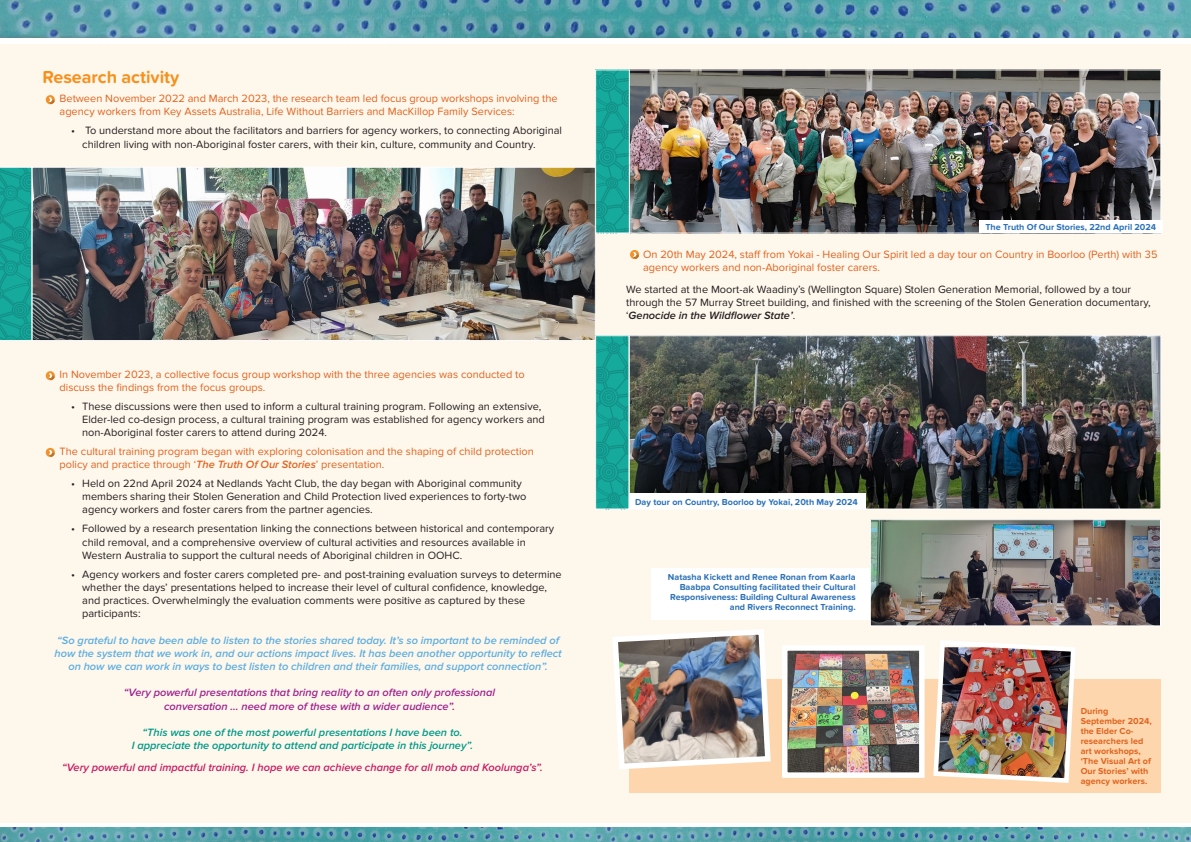
<style>
.page{position:relative;width:1191px;height:842px;background:#fff}
.page>*{position:absolute;margin:0;border:0;box-sizing:border-box;transform-origin:0 0}
.t1{font:700 18px "Proxima Nova Soft";letter-spacing:-.005em;color:#f6911e}
.t2{font:11px/13.2px "Proxima Nova Soft";color:#231f20}
.t3{font:11px/13.2px "Proxima Nova Soft";color:#e1631e}
.t4{font:italic 600 11px/13.2px "Proxima Nova";color:#5daee0;text-align:center}
.t5{font:italic 600 11px "Proxima Nova";color:#9f238e}
.t6{font:italic 600 11px/13.2px "Proxima Nova";color:#098;text-align:center}
.t7{font:italic 600 11px "Proxima Nova";color:#c71c62}
.t8{font:700 9px/10px "Proxima Nova Soft";color:#2a70b8;text-align:right}
.t9{font:700 9px/10px "Proxima Nova Soft";color:#e1631e}
.s1{font-family:"Proxima Nova";font-weight:600;font-style:italic}
</style>
<div class="page">
<div style="left:0;top:44px;width:1191px;height:778px;background:#fef7ec"></div>
<img style="left:0;top:828px;width:1191px;height:14px">
<img style="left:0;top:0;width:1191px;height:38px">
<img style="left:34px;top:169px;width:559px;height:170px">
<div style="left:32px;top:167px;width:563px;height:174px;border:1px solid #fff"></div>
<div style="left:46px;top:95px;width:9px;height:9px;background:#f39228;border-radius:50%"></div>
<svg style="left:49px;top:97px;width:6px;height:7px"></svg>
<div style="left:46px;top:371px;width:9px;height:9px;background:#f39228;border-radius:50%"></div>
<svg style="left:49px;top:373px;width:6px;height:7px"></svg>
<svg style="left:46px;top:448px;width:9px;height:9px"></svg>
<svg style="left:49px;top:450px;width:6px;height:7px"></svg>
<img style="left:629px;top:72px;width:530px;height:159px">
<svg style="left:0;top:167px;width:32px;height:174px;background:#1ba498"></svg>
<svg style="left:597px;top:72px;width:30px;height:159px;background:#14a195"></svg>
<div style="left:595px;top:70px;width:34px;height:163px;border:1px solid #fff"></div>
<svg style="left:630px;top:250px;width:9px;height:9px"></svg>
<svg style="left:633px;top:252px;width:6px;height:7px"></svg>
<img style="left:631px;top:338px;width:528px;height:169px">
<div style="left:629px;top:494px;width:237px;height:15px;background:#fff"></div>
<svg style="left:597px;top:338px;width:30px;height:169px;background:#14a195"></svg>
<div style="left:595px;top:336px;width:34px;height:173px;border:1px solid #fff"></div>
<div style="left:651px;top:568px;width:297px;height:51px;background:#fff"></div>
<img style="left:872px;top:521px;width:287px;height:103px">
<div style="left:870px;top:519px;width:291px;height:107px;border:1px solid #fff"></div>
<div style="left:629px;top:680px;width:532px;height:113px;background:#fdd6ad"></div>
<img style="left:612px;top:629px;width:161px;height:140px">
<img style="left:931px;top:640px;width:147px;height:143px">
<img style="left:789px;top:652px;width:128px;height:119px">
<div style="left:782px;top:645px;width:142px;height:133px;border:6px solid #fff"></div>
<div style="left:979px;top:220px;width:183px;height:13px;background:#fff"></div>
<p class="t1" style="left:43px;top:67px;width:138px">Research activity</p>
<p class="t3" style="left:60px;top:92px;width:500px;text-indent:-11px">• Between November 2022 and March 2023, the research team led focus group workshops involving the agency workers from Key Assets Australia, Life Without Barriers and MacKillop Family Services:</p>
<p class="t2" style="left:82px;top:124px;width:481px;text-indent:-11px">• To understand more about the facilitators and barriers for agency workers, to connecting Aboriginal children living with non-Aboriginal foster carers, with their kin, culture, community and Country.</p>
<p class="t3" style="left:60px;top:367px;width:467px;text-indent:-11px">• In November 2023, a collective focus group workshop with the three agencies was conducted to discuss the findings from the focus groups.</p>
<p class="t2" style="left:82px;top:400px;width:464px;text-indent:-11px">• These discussions were then used to inform a cultural training program. Following an extensive,<br>Elder-led co-design process, a cultural training program was established for agency workers and non-Aboriginal foster carers to attend during 2024.</p>
<p class="t3" style="left:60px;top:445px;width:476px;text-indent:-11px">• The cultural training program began with exploring colonisation and the shaping of child protection policy and practice through ‘<span class="s1">The Truth Of Our Stories</span>’ presentation.</p>
<p class="t2" style="left:82px;top:477px;width:446px;text-indent:-11px">• Held on 22nd April 2024 at Nedlands Yacht Club, the day began with Aboriginal community members sharing their Stolen Generation and Child Protection lived experiences to forty-two agency workers and foster carers from the partner agencies.</p>
<p class="t2" style="left:82px;top:522px;width:473px;text-indent:-11px">• Followed by a research presentation linking the connections between historical and contemporary child removal, and a comprehensive overview of cultural activities and resources available in<br>Western Australia to support the cultural needs of Aboriginal children in OOHC.</p>
<p class="t2" style="left:82px;top:567px;width:481px;text-indent:-11px">• Agency workers and foster carers completed pre- and post-training evaluation surveys to determine whether the days’ presentations helped to increase their level of cultural confidence, knowledge, and practices. Overwhelmingly the evaluation comments were positive as captured by these participants:</p>
<p class="t4" style="left:54px;top:634px;width:509px">“So grateful to have been able to listen to the stories shared today. It’s so important to be reminded of how the system that we work in, and our actions impact lives. It has been another opportunity to reflect on how we can work in ways to best listen to children and their families, and support connection”.</p>
<p class="t5" style="left:124px;top:687px;width:373px">“Very powerful presentations that bring reality to an often only professional</p>
<p class="t5" style="left:164px;top:700px;width:292px">conversation … need more of these with a wider audience”.</p>
<p class="t6" style="left:132px;top:726px;width:343px">“This was one of the most powerful presentations I have been to.<br>I appreciate the opportunity to attend and participate in this journey”.</p>
<p class="t7" style="left:62px;top:761px;width:482px">“Very powerful and impactful training. I hope we can achieve change for all mob and Koolunga’s”.</p>
<p class="t8" style="left:985px;top:222px;width:172px">The Truth Of Our Stories, 22nd April 2024</p>
<p class="t3" style="left:643px;top:248px;width:516px;text-indent:-11px">• On 20th May 2024, staff from Yokai - Healing Our Spirit led a day tour on Country in Boorloo (Perth) with 35 agency workers and non-Aboriginal foster carers.</p>
<p class="t2" style="left:626px;top:283px;width:526px">We started at the Moort-ak Waadiny’s (Wellington Square) Stolen Generation Memorial, followed by a tour through the 57 Murray Street building, and finished with the screening of the Stolen Generation documentary, ‘<span class="s1">Genocide in the Wildflower State’</span>.</p>
<p class="t8" style="left:635px;top:497px;width:224px">Day tour on Country, Boorloo by Yokai, 20th May 2024</p>
<p class="t8" style="left:668px;top:572px;width:189px">Natasha Kickett and Renee Ronan from Kaarla Baabpa Consulting facilitated their Cultural Responsiveness: Building Cultural Awareness and Rivers Reconnect Training.</p>
<p class="t9" style="left:1080px;top:706px;width:73px">During<br>September 2024, the Elder Co&shy;researchers led art workshops, ‘The Visual Art of<br>Our Stories’ with agency workers.</p>
</div>
